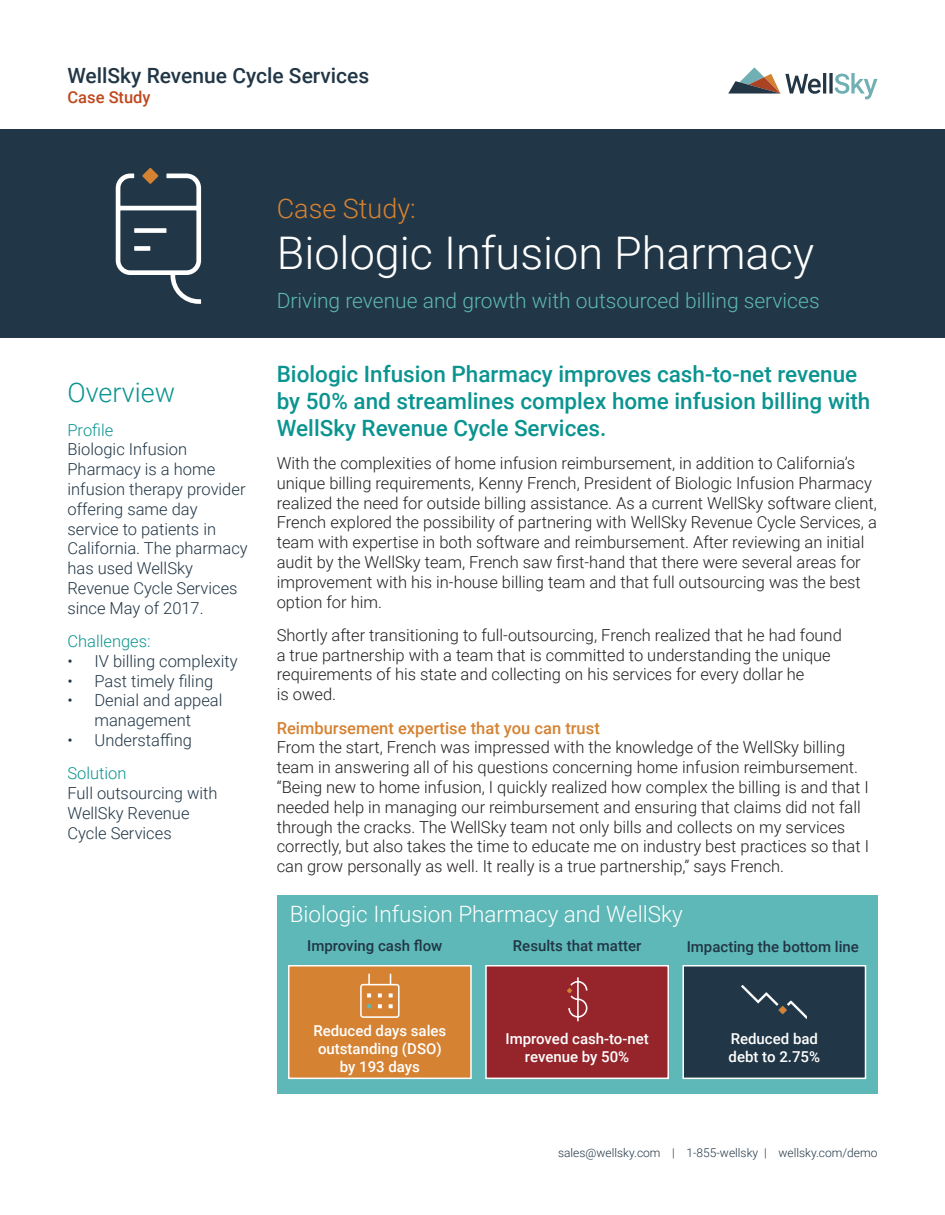
<style>
.page{position:relative;width:945px;height:1215px;background:#fff}
.page>*{position:absolute;margin:0;border:0;box-sizing:border-box;transform-origin:0 0}
.t1{font:300 45px "Roboto";color:#fff}
.t2{font:300 27px "Roboto";color:#d58232}
.t3{font:300 27px "Roboto";color:#0a9490}
.t4{font:500 22.5px/27px "Roboto";color:#0a9490}
.t5{font:300 22.5px "Roboto";color:#fff}
.t6{font:300 21px "Roboto";color:#5eb8b7}
.t7{font:500 21px "Roboto";color:#213646}
.t8{font:300 16.5px/19.8px "Roboto";color:#231f20}
.t9{font:300 16.5px/19.8px "Roboto";color:#213646}
.t10{font:500 16.5px "Roboto";color:#d58232}
.t11{font:300 16.5px "Roboto";color:#0a9490}
.t12{font:500 16.5px "Roboto";color:#bf481d}
.t13{font:500 15px/18px "Roboto";color:#fff;text-align:center}
.t14{font:500 15px "Roboto";color:#213646}
.t15{font:300 12px "Roboto";color:#213646}
</style>
<div class="page">
<div style="left:0;top:129px;width:945px;height:209px;background:#213646"></div>
<svg style="left:728px;top:68px;width:150px;height:31px"></svg>
<svg style="left:116px;top:168px;width:85px;height:136px"></svg>
<div style="left:277px;top:895px;width:601px;height:199px;background:#5eb8b7"></div>
<div style="left:288px;top:965px;width:184px;height:114px;background:#d58232;border:2px solid #fff"></div>
<div style="left:485px;top:965px;width:184px;height:114px;background:#96252b;border:2px solid #fff"></div>
<div style="left:682px;top:965px;width:184px;height:114px;background:#213646;border:2px solid #fff"></div>
<svg style="left:567px;top:977px;width:20px;height:44px"></svg>
<img style="left:742px;top:985px;width:65px;height:34px">
<svg style="left:360px;top:974px;width:40px;height:44px"></svg>
<p class="t7" style="left:68px;top:61px;width:303px">WellSky Revenue Cycle Services</p>
<p class="t12" style="left:68px;top:86px;width:85px">Case Study</p>
<h2 class="t3" style="left:68px;top:374px;width:109px">Overview</h2>
<p class="t11" style="left:68px;top:418px;width:47px">Profile</p>
<p class="t9" style="left:68px;top:439px;width:182px">Biologic Infusion<br>Pharmacy is a home infusion therapy provider offering same day service to patients in<br>California. The pharmacy has used WellSky<br>Revenue Cycle Services since May of 2017.</p>
<p class="t11" style="left:68px;top:630px;width:85px">Challenges:</p>
<p class="t9" style="left:68px;top:651px;width:172px">• IV billing complexity</p>
<p class="t9" style="left:68px;top:670px;width:147px">• Past timely filing</p>
<p class="t9" style="left:68px;top:690px;width:156px;text-align:center">• Denial and appeal management</p>
<p class="t9" style="left:68px;top:730px;width:126px">• Understaffing</p>
<p class="t11" style="left:68px;top:762px;width:61px">Solution</p>
<p class="t9" style="left:68px;top:783px;width:152px">Full outsourcing with<br>WellSky Revenue<br>Cycle Services</p>
<h2 class="t2" style="left:277px;top:189px;width:141px">Case Study:</h2>
<h1 class="t1" style="left:277px;top:221px;width:539px">Biologic Infusion Pharmacy</h1>
<p class="t6" style="left:277px;top:285px;width:544px">Driving revenue and growth with outsourced billing services</p>
<h3 class="t4" style="left:277px;top:359px;width:595px">Biologic Infusion Pharmacy improves cash-to-net revenue by 50% and streamlines complex home infusion billing with<br>WellSky Revenue Cycle Services.</h3>
<p class="t8" style="left:277px;top:453px;width:602px">With the complexities of home infusion reimbursement, in addition to California’s unique billing requirements, Kenny French, President of Biologic Infusion Pharmacy realized the need for outside billing assistance. As a current WellSky software client, French explored the possibility of partnering with WellSky Revenue Cycle Services, a team with expertise in both software and reimbursement. After reviewing an initial audit by the WellSky team, French saw first-hand that there were several areas for improvement with his in-house billing team and that full outsourcing was the best option for him.</p>
<p class="t8" style="left:277px;top:624px;width:567px">Shortly after transitioning to full-outsourcing, French realized that he had found a true partnership with a team that is committed to understanding the unique requirements of his state and collecting on his services for every dollar he<br>is owed.</p>
<p class="t10" style="left:277px;top:716px;width:325px">Reimbursement expertise that you can trust</p>
<p class="t8" style="left:277px;top:737px;width:594px">From the start, French was impressed with the knowledge of the WellSky billing team in answering all of his questions concerning home infusion reimbursement. “Being new to home infusion, I quickly realized how complex the billing is and that I needed help in managing our reimbursement and ensuring that claims did not fall through the cracks. The WellSky team not only bills and collects on my services correctly, but also takes the time to educate me on industry best practices so that I can grow personally as well. It really is a true partnership,” says French.</p>
<h3 class="t5" style="left:290px;top:898px;width:395px">Biologic Infusion Pharmacy and WellSky</h3>
<p class="t14" style="left:307px;top:935px;width:137px">Improving cash flow</p>
<p class="t14" style="left:513px;top:935px;width:130px">Results that matter</p>
<p class="t14" style="left:687px;top:936px;width:174px">Impacting the bottom line</p>
<p class="t13" style="left:313px;top:1021px;width:135px">Reduced days sales outstanding (DSO) by 193 days</p>
<p class="t13" style="left:505px;top:1029px;width:145px">Improved cash-to-net revenue by 50%</p>
<p class="t13" style="left:729px;top:1029px;width:93px;text-align:left">Reduced bad debt to 2.75%</p>
<p class="t15" style="left:558px;top:1144px;width:321px">sales@wellsky.com | 1-855-wellsky | wellsky.com/demo</p>
</div>
